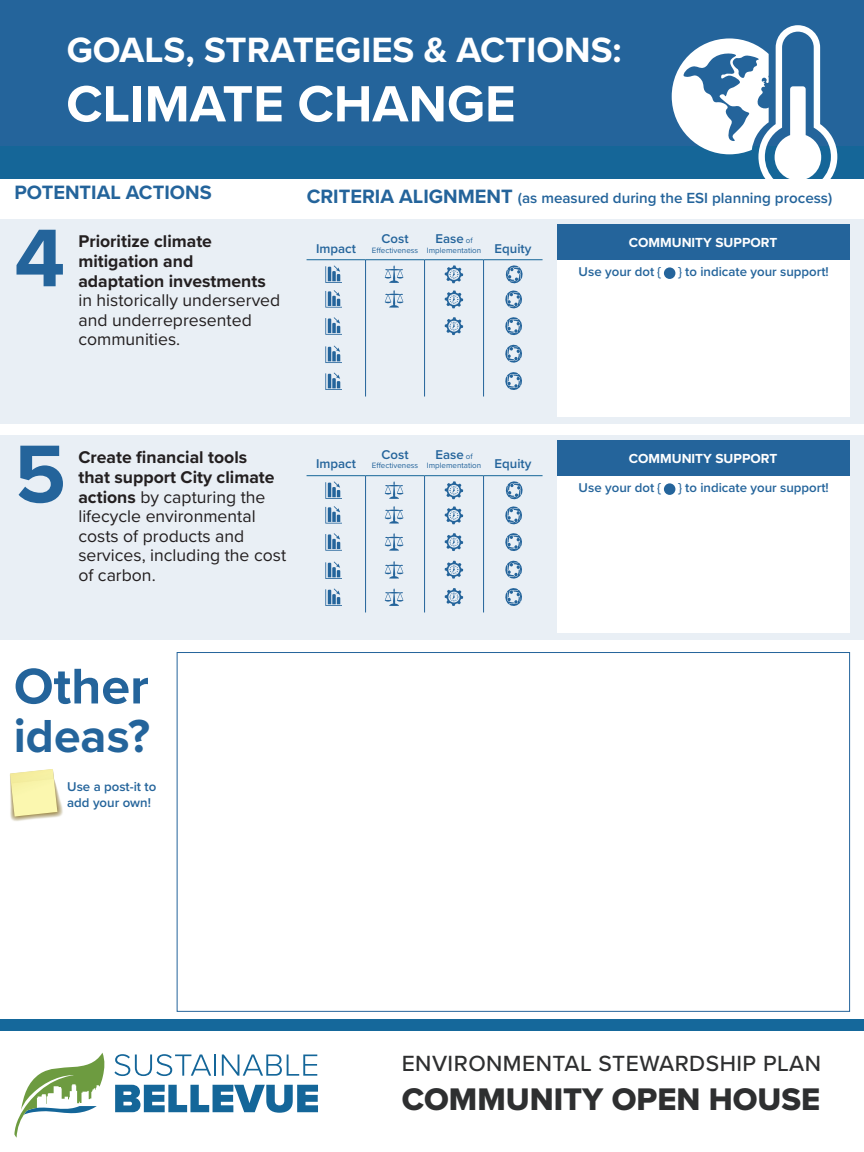
<style>
.page{position:relative;width:864px;height:1152px;background:#fff}
.page>*{position:absolute;margin:0;border:0;box-sizing:border-box;transform-origin:0 0}
.t1{font:700 84.8px "Proxima Nova";color:#24649b}
.t2{font:700 52.8px "Proxima Nova";color:#fff}
.t3{font:700 52px "Proxima Nova";color:#24649b}
.t4{font:700 48px "Proxima Nova";color:#24649b}
.t5{font:700 36.4px "Proxima Nova";color:#fff}
.t6{font:32.4px "Proxima Nova Extrabld";color:#2e2f30}
.t7{font:500 22.8px "Proxima Nova";letter-spacing:.02em;color:#2e2f30}
.t8{font:700 20px "Proxima Nova";color:#24649b}
.t9{font:17.6px/19.6px "Proxima Nova";color:#231f20}
.t10{font:700 17.6px/19.6px "Proxima Nova";color:#231f20}
.t11{font:600 15.2px "Proxima Nova";color:#24649b}
.t12{font:700 13.6px "Proxima Nova";color:#fff}
.t13{font:600 13.2px/15.8px "Proxima Nova";color:#24649b}
.t14{font:8px "Proxima Nova";color:#24649b}
.s1{font-weight:700;font-size:20px}
.s2{font-weight:400;font-size:8px}
.s3{font-weight:600;font-size:13.2px}
.s4{font-weight:700}
</style>
<div class="page">
<svg style="left:14px;top:1053px;width:91px;height:85px"></svg>
<svg style="left:115px;top:1085px;width:203px;height:28px"></svg>
<svg style="left:114px;top:1054px;width:97px;height:22px"></svg>
<hr style="left:214px;top:1055px;width:2px;height:21px;background:#146699">
<svg style="left:222px;top:1055px;width:95px;height:21px"></svg>
<div style="left:0;top:1020px;width:864px;height:11px;background:#15689b"></div>
<div style="left:0;top:0;width:864px;height:179px;background:#156698"></div>
<div style="left:0;top:0;width:864px;height:145px;background:#24649b"></div>
<svg style="left:672px;top:25px;width:165px;height:154px"></svg>
<div style="left:0;top:435px;width:864px;height:205px;background:#e9eff5"></div>
<hr style="left:365px;top:476px;width:1px;height:136px;background:#24649b">
<hr style="left:424px;top:476px;width:1px;height:136px;background:#24649b">
<hr style="left:483px;top:476px;width:1px;height:136px;background:#24649b">
<hr style="left:307px;top:475px;width:59px;height:1px;background:#156698">
<hr style="left:366px;top:475px;width:59px;height:1px;background:#156698">
<hr style="left:425px;top:475px;width:59px;height:1px;background:#156698">
<hr style="left:484px;top:475px;width:59px;height:1px;background:#156698">
<div style="left:557px;top:440px;width:293px;height:193px;background:#fff"></div>
<div style="left:557px;top:440px;width:293px;height:36px;background:#24649b"></div>
<div style="left:664px;top:483px;width:11px;height:12px;background:#24649b;border-radius:50%"></div>
<svg style="left:325px;top:481px;width:17px;height:18px"></svg>
<svg style="left:325px;top:506px;width:17px;height:18px"></svg>
<svg style="left:325px;top:533px;width:17px;height:18px"></svg>
<svg style="left:325px;top:562px;width:17px;height:17px"></svg>
<svg style="left:325px;top:588px;width:17px;height:18px"></svg>
<svg style="left:385px;top:481px;width:18px;height:18px"></svg>
<svg style="left:385px;top:506px;width:18px;height:18px"></svg>
<svg style="left:385px;top:533px;width:18px;height:18px"></svg>
<svg style="left:385px;top:561px;width:18px;height:18px"></svg>
<svg style="left:385px;top:588px;width:18px;height:18px"></svg>
<svg style="left:445px;top:481px;width:18px;height:18px"></svg>
<svg style="left:445px;top:506px;width:18px;height:18px"></svg>
<svg style="left:445px;top:533px;width:18px;height:18px"></svg>
<svg style="left:445px;top:561px;width:18px;height:18px"></svg>
<svg style="left:445px;top:588px;width:18px;height:18px"></svg>
<svg style="left:505px;top:481px;width:18px;height:44px"></svg>
<svg style="left:505px;top:533px;width:17px;height:18px"></svg>
<svg style="left:505px;top:560px;width:17px;height:19px"></svg>
<svg style="left:505px;top:588px;width:17px;height:18px"></svg>
<svg style="left:10px;top:769px;width:53px;height:52px"></svg>
<div style="left:177px;top:652px;width:673px;height:360px;background:#fff;border:1px solid #24649b"></div>
<div style="left:0;top:219px;width:864px;height:205px;background:#e9eff5"></div>
<hr style="left:365px;top:260px;width:1px;height:137px;background:#24649b">
<hr style="left:424px;top:260px;width:1px;height:137px;background:#24649b">
<hr style="left:483px;top:260px;width:1px;height:137px;background:#24649b">
<hr style="left:307px;top:260px;width:59px;height:1px;background:#156698">
<hr style="left:366px;top:260px;width:59px;height:1px;background:#156698">
<hr style="left:425px;top:260px;width:59px;height:1px;background:#156698">
<hr style="left:484px;top:260px;width:59px;height:1px;background:#156698">
<div style="left:557px;top:224px;width:293px;height:193px;background:#fff"></div>
<div style="left:557px;top:224px;width:293px;height:36px;background:#24649b"></div>
<div style="left:664px;top:267px;width:11px;height:12px;background:#24649b;border-radius:50%"></div>
<svg style="left:325px;top:265px;width:17px;height:18px"></svg>
<svg style="left:325px;top:290px;width:17px;height:18px"></svg>
<svg style="left:325px;top:317px;width:17px;height:18px"></svg>
<svg style="left:325px;top:346px;width:17px;height:17px"></svg>
<svg style="left:325px;top:373px;width:17px;height:17px"></svg>
<svg style="left:385px;top:265px;width:18px;height:18px"></svg>
<svg style="left:385px;top:290px;width:18px;height:18px"></svg>
<svg style="left:445px;top:265px;width:18px;height:18px"></svg>
<svg style="left:445px;top:291px;width:18px;height:17px"></svg>
<svg style="left:445px;top:317px;width:18px;height:18px"></svg>
<svg style="left:505px;top:265px;width:18px;height:44px"></svg>
<svg style="left:505px;top:317px;width:17px;height:19px"></svg>
<svg style="left:505px;top:344px;width:17px;height:19px"></svg>
<svg style="left:505px;top:372px;width:17px;height:18px"></svg>
<h3 class="t5" style="left:67px;top:23px;width:556px">GOALS, STRATEGIES &amp; ACTIONS:</h3>
<h2 class="t2" style="left:66px;top:64px;width:451px">CLIMATE CHANGE</h2>
<p class="t8" style="left:14px;top:177px;width:199px">POTENTIAL ACTIONS</p>
<p class="t11" style="left:307px;top:187px;width:527px"><span class="s1">CRITERIA ALIGNMENT</span> (as measured during the ESI planning process)</p>
<h1 class="t1" style="left:14px;top:195px;width:52px">4</h1>
<p class="t10" style="left:78px;top:231px;width:189px">Prioritize climate mitigation and adaptation investments</p>
<p class="t9" style="left:78px;top:290px;width:203px">in historically underserved and underrepresented communities.</p>
<p class="t13" style="left:316px;top:240px;width:41px">Impact</p>
<p class="t13" style="left:382px;top:230px;width:29px">Cost</p>
<p class="t14" style="left:372px;top:244px;width:48px">Effectiveness</p>
<p class="t13" style="left:435px;top:230px;width:39px">Ease <span class="s2">of</span></p>
<p class="t14" style="left:427px;top:244px;width:106px">Implementation <span class="s3">Equity</span></p>
<h1 class="t1" style="left:14px;top:411px;width:53px">5</h1>
<p class="t9" style="left:78px;top:447px;width:209px"><span class="s4">Create financial tools<br>that support City climate actions</span> by capturing the lifecycle environmental costs of products and services, including the cost of carbon.</p>
<p class="t13" style="left:316px;top:456px;width:41px">Impact</p>
<p class="t13" style="left:382px;top:446px;width:29px">Cost</p>
<p class="t14" style="left:372px;top:460px;width:48px">Effectiveness</p>
<p class="t13" style="left:435px;top:446px;width:39px">Ease <span class="s2">of</span></p>
<p class="t14" style="left:427px;top:460px;width:106px">Implementation <span class="s3">Equity</span></p>
<h3 class="t3" style="left:14px;top:647px;width:136px">Other</h3>
<h3 class="t4" style="left:14px;top:700px;width:138px">ideas?</h3>
<p class="t13" style="left:67px;top:778px;width:91px">Use a post-it to add your own!</p>
<p class="t12" style="left:629px;top:232px;width:150px">COMMUNITY SUPPORT</p>
<p class="t13" style="left:579px;top:263px;width:84px">Use your dot {</p>
<p class="t13" style="left:678px;top:263px;width:152px">} to indicate your support!</p>
<p class="t12" style="left:629px;top:448px;width:150px">COMMUNITY SUPPORT</p>
<p class="t13" style="left:579px;top:479px;width:84px">Use your dot {</p>
<p class="t13" style="left:678px;top:479px;width:152px">} to indicate your support!</p>
<p class="t7" style="left:402px;top:1046px;width:421px">ENVIRONMENTAL STEWARDSHIP PLAN</p>
<h3 class="t6" style="left:402px;top:1075px;width:420px">COMMUNITY OPEN HOUSE</h3>
</div>
